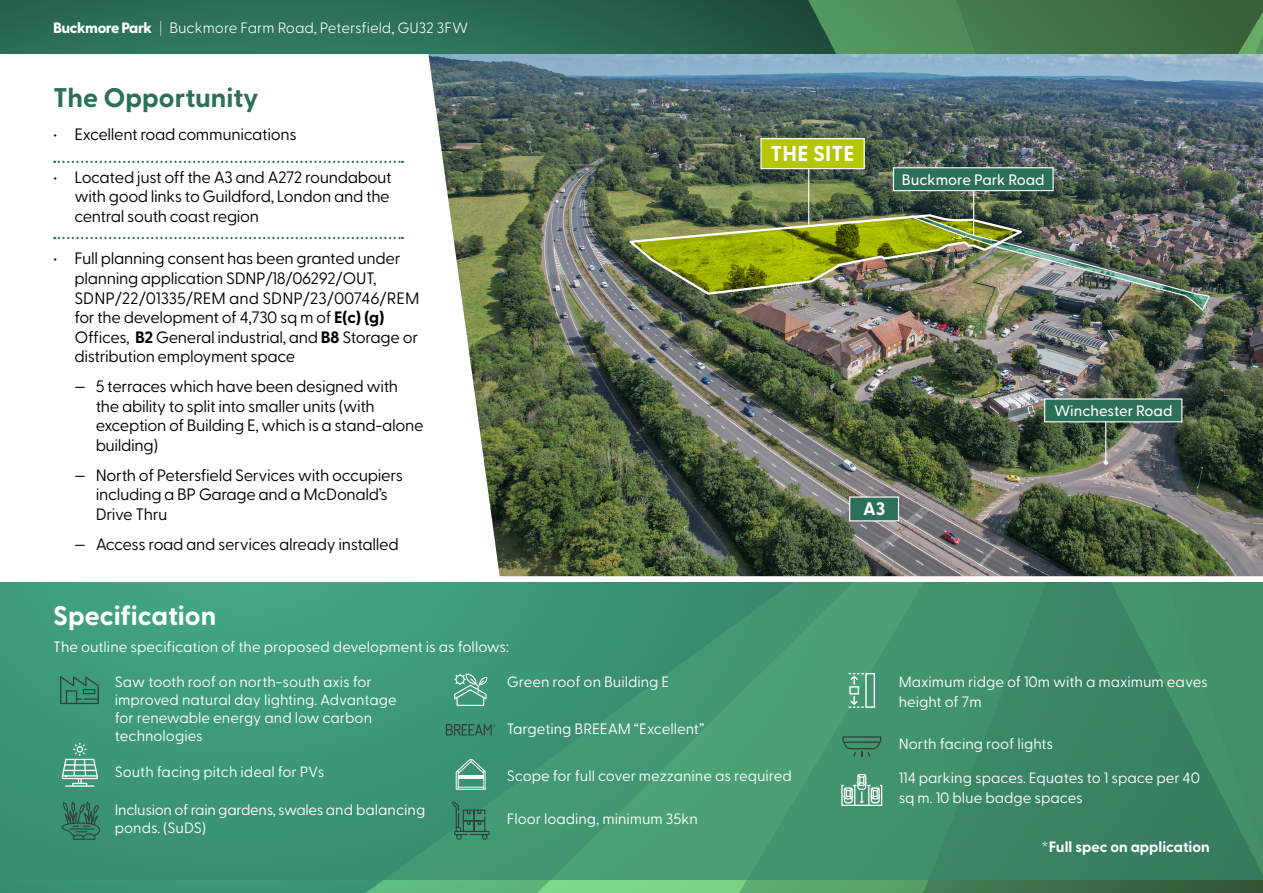
<style>
.page{position:relative;width:1263px;height:893px;background:#fff}
.page>*{position:absolute;margin:0;border:0;box-sizing:border-box;transform-origin:0 0}
.t1{font:700 27px "Greycliff CF";color:#2d7059}
.t2{font:700 27px "Greycliff CF";color:#fff}
.t3{font:700 21.6px "Greycliff CF";letter-spacing:.01em;color:#fff}
.t4{font:700 18.15px "Greycliff CF";color:#fff}
.t5{font:16.5px/19.5px "Greycliff CF";letter-spacing:-.02em;color:#000}
.t6{font:500 15.15px "Greycliff CF";color:#fff}
.t7{font:15px/18px "Greycliff CF";color:#fff}
.t8{font:15px/18px "Greycliff CF";letter-spacing:-.02em;color:#fff}
.t9{font:300 15px "Greycliff CF";color:#fff}
.t10{font:700 15px "Greycliff CF";color:#fff}
.s1{font-weight:800}
.s2{font-weight:100}
.s3{font-weight:700}
</style>
<div class="page">
<img style="left:429px;top:53px;width:834px;height:523px">
<div style="left:761px;top:139px;width:103px;height:30px;background:#b4c600"></div>
<div style="left:760px;top:138px;width:105px;height:31px;border:1px solid #fff"></div>
<div style="left:850px;top:497px;width:48px;height:24px;background:#2d7059"></div>
<div style="left:849px;top:496px;width:50px;height:25px;border:1px solid #fff"></div>
<div style="left:893px;top:168px;width:160px;height:23px;background:#2d7059"></div>
<div style="left:893px;top:167px;width:161px;height:24px;border:1px solid #fff"></div>
<hr style="left:808px;top:169px;width:1px;height:56px;background:#fff">
<hr style="left:973px;top:191px;width:1px;height:44px;background:#fff">
<div style="left:1045px;top:399px;width:137px;height:23px;background:#2d7059"></div>
<div style="left:1044px;top:398px;width:138px;height:24px;border:1px solid #fff"></div>
<hr style="left:1105px;top:421px;width:1px;height:41px;background:#fff">
<svg style="left:1103px;top:460px;width:5px;height:5px"></svg>
<svg style="left:0;top:0;width:719px;height:53px;background:#2b6b56"></svg>
<svg style="left:719px;top:0;width:544px;height:53px;background:#3e734b"></svg>
<div style="left:0;top:880px;width:1263px;height:13px;background:#3b9577"></div>
<svg style="left:366px;top:880px;width:897px;height:13px;background:#559d66"></svg>
<svg style="left:0;top:583px;width:1263px;height:297px;background:#3e9472"></svg>
<svg style="left:62px;top:743px;width:36px;height:44px;background:#6baf98"></svg>
<svg style="left:62px;top:801px;width:38px;height:39px"></svg>
<svg style="left:841px;top:774px;width:41px;height:32px"></svg>
<svg style="left:842px;top:736px;width:39px;height:21px"></svg>
<svg style="left:848px;top:673px;width:27px;height:35px"></svg>
<svg style="left:454px;top:673px;width:34px;height:33px"></svg>
<svg style="left:60px;top:676px;width:39px;height:28px"></svg>
<svg style="left:446px;top:724px;width:50px;height:12px"></svg>
<svg style="left:54px;top:161px;width:349px;height:2px"></svg>
<img style="left:625px;top:214px;width:586px;height:96px">
<svg style="left:54px;top:237px;width:349px;height:2px"></svg>
<svg style="left:456px;top:759px;width:30px;height:31px"></svg>
<svg style="left:451px;top:800px;width:39px;height:40px;background:#3b8165"></svg>
<p class="t9" style="left:53px;top:16px;width:417px"><span class="s1">Buckmore Park</span> <span class="s2">|</span> Buckmore Farm Road, Petersfield, GU32 3FW</p>
<h1 class="t1" style="left:53px;top:77px;width:207px">The Opportunity</h1>
<p class="t5" style="left:53px;top:123px;width:245px">• Excellent road communications</p>
<p class="t5" style="left:74px;top:166px;width:319px;text-align:justify;text-indent:-21px">• Located just off the A3 and A272 roundabout with good links to Guildford, London and the central south coast region</p>
<p class="t5" style="left:74px;top:248px;width:347px;text-indent:-21px">• Full planning consent has been granted under planning application SDNP/18/06292/OUT, SDNP/22/01335/REM and SDNP/23/00746/REM for the development of 4,730 sq m of <span class="s3">E(c) (g)<br></span>Offices, <span class="s3">B2</span> General industrial, and <span class="s3">B8</span> Storage or distribution employment space</p>
<p class="t5" style="left:96px;top:375px;width:329px;text-indent:-21px">— 5 terraces which have been designed with the ability to split into smaller units (with exception of Building E, which is a stand-alone building)</p>
<p class="t5" style="left:96px;top:464px;width:309px;text-indent:-21px">— North of Petersfield Services with occupiers including a BP Garage and a McDonald’s<br>Drive Thru</p>
<p class="t5" style="left:74px;top:533px;width:326px">— Access road and services already installed</p>
<h2 class="t3" style="left:770px;top:137px;width:86px">THE SITE</h2>
<p class="t6" style="left:902px;top:168px;width:144px">Buckmore Park Road</p>
<p class="t4" style="left:863px;top:495px;width:24px">A3</p>
<p class="t6" style="left:1054px;top:399px;width:120px">Winchester Road</p>
<h1 class="t2" style="left:53px;top:595px;width:165px">Specification</h1>
<p class="t7" style="left:53px;top:637px;width:457px">The outline specification of the proposed development is as follows:</p>
<p class="t7" style="left:115px;top:672px;width:283px">Saw tooth roof on north-south axis for improved natural day lighting. Advantage for renewable energy and low carbon technologies</p>
<p class="t7" style="left:115px;top:762px;width:211px">South facing pitch ideal for PVs</p>
<p class="t8" style="left:115px;top:799px;width:312px">Inclusion of rain gardens, swales and balancing ponds. (SuDS)</p>
<p class="t7" style="left:507px;top:672px;width:164px">Green roof on Building E</p>
<p class="t7" style="left:507px;top:719px;width:199px">Targeting BREEAM “Excellent”</p>
<p class="t7" style="left:507px;top:766px;width:287px">Scope for full cover mezzanine as required</p>
<p class="t7" style="left:507px;top:809px;width:193px">Floor loading, minimum 35kn</p>
<p class="t7" style="left:899px;top:671px;width:311px;line-height:19.5px">Maximum ridge of 10m with a maximum eaves height of 7m</p>
<p class="t7" style="left:899px;top:733px;width:156px">North facing roof lights</p>
<p class="t7" style="left:899px;top:767px;width:303px;line-height:19.5px">114 parking spaces. Equates to 1 space per 40 sq m. 10 blue badge spaces</p>
<p class="t10" style="left:1041px;top:835px;width:170px">*Full spec on application</p>
</div>
